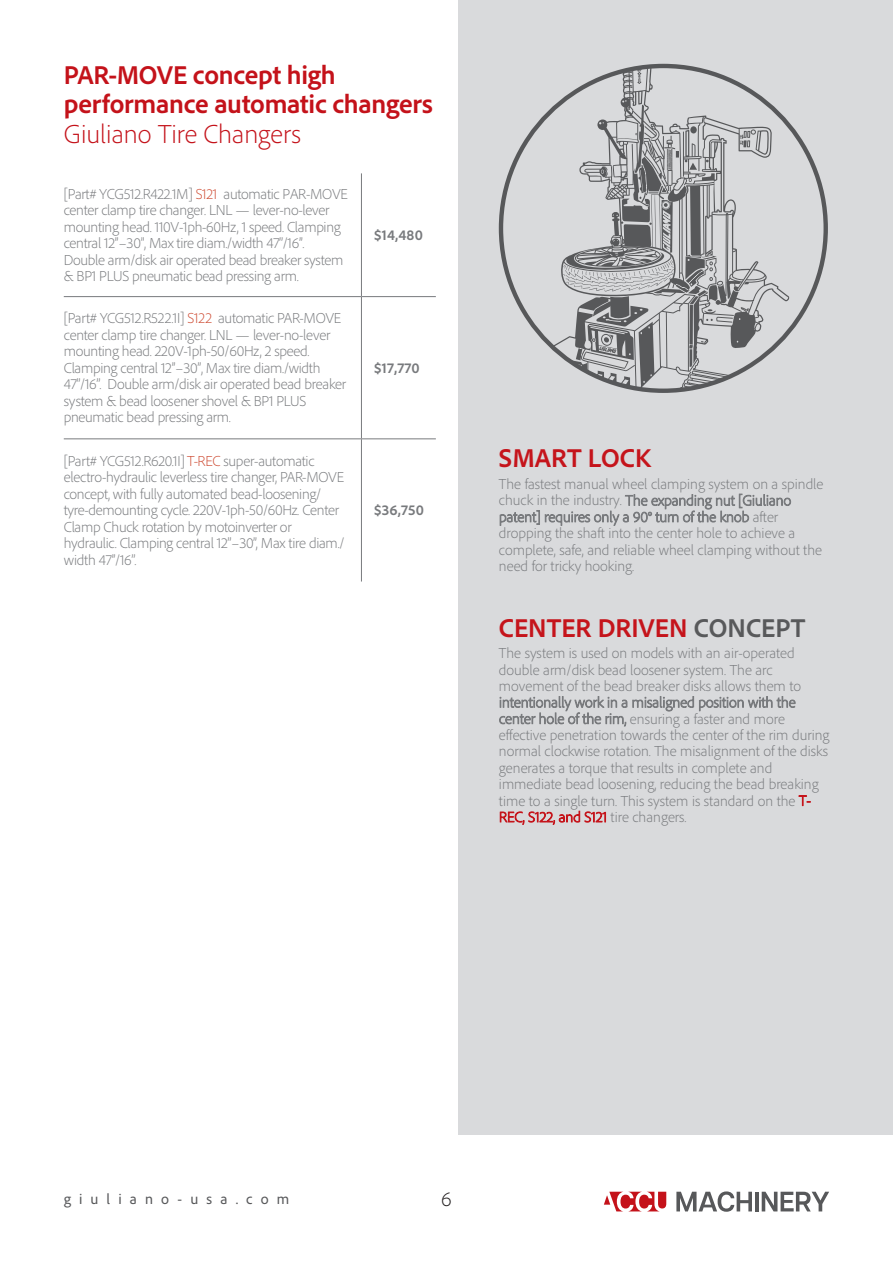
<style>
.page{position:relative;width:893px;height:1263px;background:#fff}
.page>*{position:absolute;margin:0;border:0;box-sizing:border-box;transform-origin:0 0}
.t1{font:700 27px/30px "Adobe Clean";letter-spacing:-.01em;color:#c4121a}
.t2{font:700 27px "Adobe Clean";color:#c5141b}
.t3{font:300 27px "Adobe Clean";color:#c4121a}
.t4{font:300 21px "Adobe Clean";color:#231f20}
.t5{font:300 15px/16.5px "Adobe Clean";letter-spacing:-.02em;color:#787a7d}
.t6{font:300 15px/16.4px "Adobe Clean";color:#787a7d}
.t7{font:700 15px "Adobe Clean";letter-spacing:.01em;color:#787a7d}
.t8{font:15px "Adobe Clean";letter-spacing:.54em;color:#57585a}
.s1{color:#ce4c34}
.s2{color:#58595b}
.s3{color:#c5141b}
</style>
<div class="page">
<svg style="left:604px;top:1192px;width:62px;height:19px"></svg>
<svg style="left:676px;top:1191px;width:76px;height:21px"></svg>
<hr style="left:755px;top:1192px;width:4px;height:19px;background:#57585a">
<svg style="left:762px;top:1192px;width:67px;height:19px"></svg>
<div style="left:458px;top:0;width:434px;height:1135px;background:#d9dadc"></div>
<hr style="left:361px;top:296px;width:75px;height:1px;background:#787a7d">
<hr style="left:361px;top:438px;width:75px;height:1px;background:#787a7d">
<hr style="left:361px;top:173px;width:1px;height:123px;background:#787a7d">
<hr style="left:64px;top:296px;width:297px;height:1px;background:#787a7d">
<hr style="left:361px;top:297px;width:1px;height:141px;background:#787a7d">
<hr style="left:64px;top:438px;width:297px;height:1px;background:#787a7d">
<hr style="left:361px;top:439px;width:1px;height:142px;background:#787a7d">
<svg style="left:537px;top:66px;width:252px;height:325px"></svg>
<p class="t1" style="left:64px;top:58px;width:371px">PAR-MOVE concept high performance automatic changers</p>
<p class="t3" style="left:64px;top:117px;width:239px">Giuliano Tire Changers</p>
<p class="t5" style="left:64px;top:185px;width:286px">[Part# YCG512.R422.1M] <span class="s1">S121</span> automatic PAR-MOVE center clamp tire changer. LNL — lever-no-lever mounting head. 110V-1ph-60Hz, 1 speed. Clamping central 12’’–30”, Max tire diam./width 47’’/16’’.<br>Double arm/disk air operated bead breaker system &amp; BP1 PLUS pneumatic bead pressing arm.</p>
<p class="t7" style="left:374px;top:225px;width:50px">$14,480</p>
<p class="t5" style="left:64px;top:310px;width:284px">[Part# YCG512.R522.1I] <span class="s1">S122</span> automatic PAR-MOVE center clamp tire changer. LNL — lever-no-lever mounting head. 220V-1ph-50/60Hz, 2 speed.<br>Clamping central 12’’–30”, Max tire diam./width 47’’/16’’. Double arm/disk air operated bead breaker system &amp; bead loosener shovel &amp; BP1 PLUS pneumatic bead pressing arm.</p>
<p class="t5" style="left:64px;top:452px;width:282px">[Part# YCG512.R620.1I] <span class="s1">T-REC</span> super-automatic electro-hydraulic leverless tire changer, PAR-MOVE concept, with fully automated bead-loosening/ tyre-demounting cycle. 220V-1ph-50/60Hz. Center Clamp Chuck rotation by motoinverter or hydraulic. Clamping central 12’’–30”, Max tire diam./ width 47’’/16’’.</p>
<p class="t7" style="left:374px;top:358px;width:47px">$17,770</p>
<p class="t7" style="left:374px;top:500px;width:51px">$36,750</p>
<p class="t2" style="left:499px;top:441px;width:153px">SMART LOCK</p>
<p class="t6" style="left:499px;top:475px;width:326px">The fastest manual wheel clamping system on a spindle chuck in the industry. The expanding nut [Giuliano patent] requires only a 90° turn of the knob after dropping the shaft into the center hole to achieve a complete, safe, and reliable wheel clamping without the need for tricky hooking.</p>
<p class="t2" style="left:499px;top:610px;width:308px">CENTER DRIVEN <span class="s2">CONCEPT</span></p>
<p class="t6" style="left:499px;top:645px;width:332px">The system is used on models with an air-operated double arm/disk bead loosener system. The arc movement of the bead breaker disks allows them to intentionally work in a misaligned position with the center hole of the rim, ensuring a faster and more effective penetration towards the center of the rim during normal clockwise rotation. The misalignment of the disks generates a torque that results in complete and immediate bead loosening, reducing the bead breaking time to a single turn. This system is standard on the <span class="s3">T-REC, S122, and S121</span> tire changers.</p>
<p class="t8" style="left:64px;top:1189px;width:227px">giuliano-usa.com</p>
<h2 class="t4" style="left:441px;top:1186px;width:12px">6</h2>
</div>
